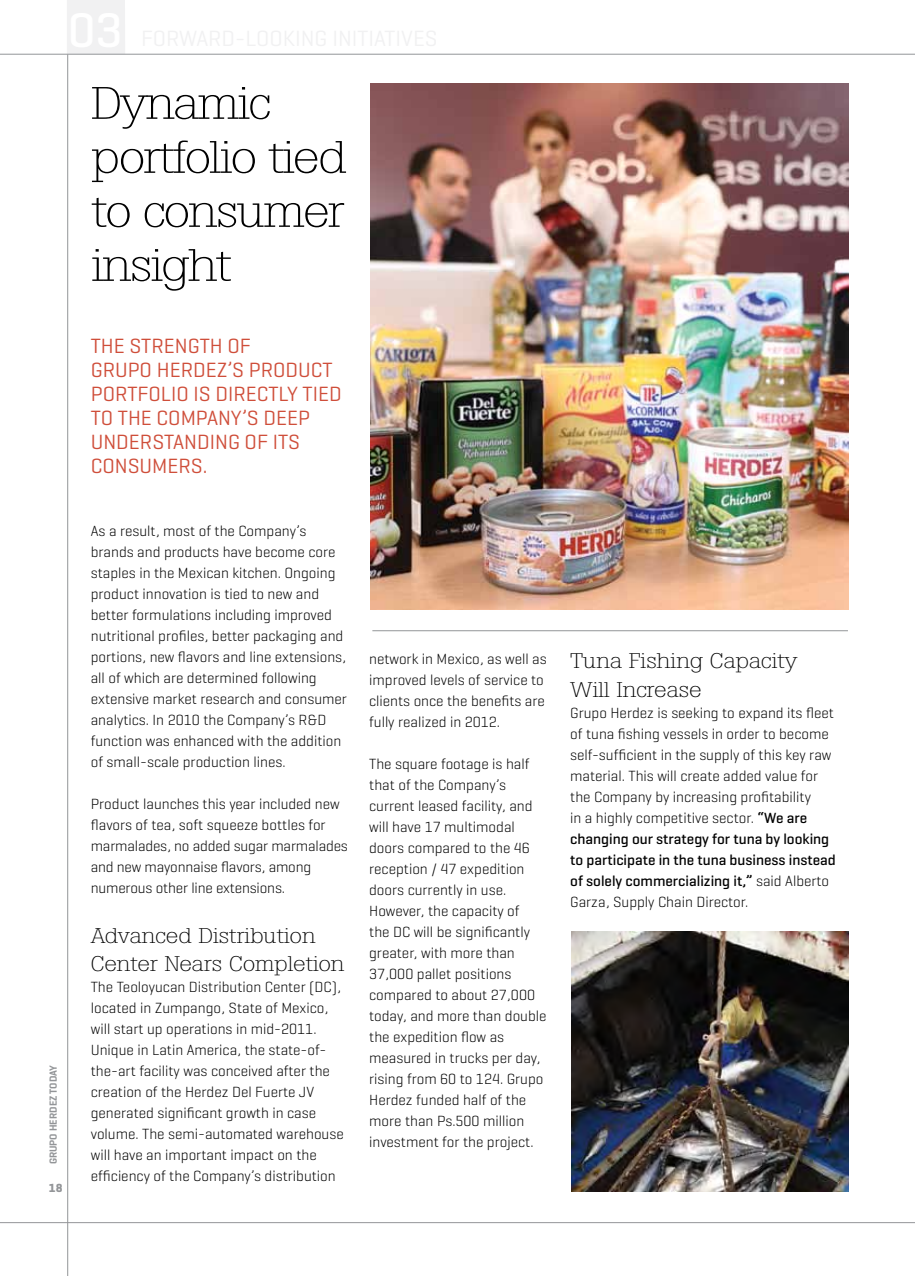
<style>
.page{position:relative;width:915px;height:1276px;background:#fff}
.page>*{position:absolute;margin:0;border:0;box-sizing:border-box;transform-origin:0 0}
.t1{font:300 45px/54px "Boton";letter-spacing:-.05em;color:#000;scale:1.2 1}
.t2{font:21px "Geogrotesque";color:#cf4e3a}
.t3{font:300 21px/28.5px "Boton";letter-spacing:-.02em;color:#000;scale:1.2 1}
.t4{font:300 15px/21px "Geogrotesque";color:#000}
.t5{font:700 12px "Geogrotesque";color:#939598}
.t6{font:600 10.5px "Geogrotesque";color:#939598}
.s1{font-weight:500}
</style>
<div class="page">
<hr style="left:0;top:1222px;width:914px;height:1px;background:#939598">
<hr style="left:67px;top:54px;width:1px;height:1222px;background:#939598">
<hr style="left:372px;top:630px;width:475px;height:1px;background:#939598">
<img style="left:370px;top:84px;width:478px;height:525px">
<img style="left:571px;top:931px;width:277px;height:261px">
<div style="left:67px;top:0;width:58px;height:54px;background:#f1f1f2"></div>
<hr style="left:0;top:54px;width:914px;height:1px;background:#939598">
<p class="t6" style="left:48px;top:1164px;width:101px;rotate:-90deg">GRUPO HERDEZ TODAY</p>
<p class="t5" style="left:49px;top:1181px;width:15px">18</p>
<h1 class="t1" style="left:91px;top:76px;width:215px">Dynamic portfolio tied to consumer insight</h1>
<h2 class="t2" style="left:91px;top:334px;width:51px">THE STRENGTH</h2>
<h2 class="t2" style="left:227px;top:334px;width:12px">OF</h2>
<h2 class="t2" style="left:91px;top:358px;width:91px">GRUPO HERDE</h2>
<h2 class="t2" style="left:217px;top:358px;width:45px">Z’S PROD</h2>
<h2 class="t2" style="left:298px;top:358px;width:24px">UCT</h2>
<h2 class="t2" style="left:91px;top:382px;width:5px">PORTFOLIO</h2>
<h2 class="t2" style="left:193px;top:382px;width:33px">IS DIRECTLY</h2>
<h2 class="t2" style="left:302px;top:382px;width:11px">TIED</h2>
<h2 class="t2" style="left:91px;top:406px;width:39px">TO THE</h2>
<h2 class="t2" style="left:157px;top:406px;width:25px">COMPANY</h2>
<h2 class="t2" style="left:242px;top:406px;width:34px">’S DEEP</h2>
<h2 class="t2" style="left:91px;top:430px;width:25px">UNDERSTANDING</h2>
<h2 class="t2" style="left:244px;top:430px;width:38px">OF ITS</h2>
<h2 class="t2" style="left:91px;top:454px;width:13px">CONS</h2>
<h2 class="t2" style="left:139px;top:454px;width:26px">UMERS</h2>
<h2 class="t2" style="left:203px;top:454px;width:6px">.</h2>
<p class="t4" style="left:91px;top:520px;width:258px">As a result, most of the Company’s brands and products have become core staples in the Mexican kitchen. Ongoing product innovation is tied to new and better formulations including improved nutritional profiles, better packaging and portions, new flavors and line extensions, all of which are determined following extensive market research and consumer analytics. In 2010 the Company’s R&amp;D function was enhanced with the addition of small-scale production lines.</p>
<p class="t4" style="left:91px;top:793px;width:258px">Product launches this year included new flavors of tea, soft squeeze bottles for marmalades, no added sugar marmalades and new mayonnaise flavors, among numerous other line extensions.</p>
<h2 class="t3" style="left:91px;top:921px;width:213px">Advanced Distribution<br>Center Nears Completion</h2>
<p class="t4" style="left:91px;top:976px;width:254px">The Teoloyucan Distribution Center (DC), located in Zumpango, State of Mexico, will start up operations in mid-2011.<br>Unique in Latin America, the state-of&shy;the-art facility was conceived after the creation of the Herdez Del Fuerte JV generated significant growth in case volume. The semi-automated warehouse will have an important impact on the efficiency of the Company’s distribution</p>
<p class="t4" style="left:369px;top:648px;width:179px">network in Mexico, as well as improved levels of service to clients once the benefits are fully realized in 2012.</p>
<p class="t4" style="left:369px;top:753px;width:179px">The square footage is half that of the Company’s current leased facility, and will have 17 multimodal doors compared to the 46 reception / 47 expedition doors currently in use.<br>However, the capacity of<br>the DC will be significantly greater, with more than<br>37,000 pallet positions compared to about 27,000 today, and more than double the expedition flow as measured in trucks per day, rising from 60 to 124. Grupo<br>Herdez funded half of the more than Ps.500 million investment for the project.</p>
<h2 class="t3" style="left:570px;top:646px;width:191px">Tuna Fishing Capacity<br>Will Increase</h2>
<p class="t4" style="left:570px;top:702px;width:267px">Grupo Herdez is seeking to expand its fleet of tuna fishing vessels in order to become self-sufficient in the supply of this key raw material. This will create added value for the Company by increasing profitability<br>in a highly competitive sector. <span class="s1">“We are changing our strategy for tuna by looking to participate in the tuna business instead of solely commercializing it,”</span> said Alberto Garza, Supply Chain Director.</p>
</div>
